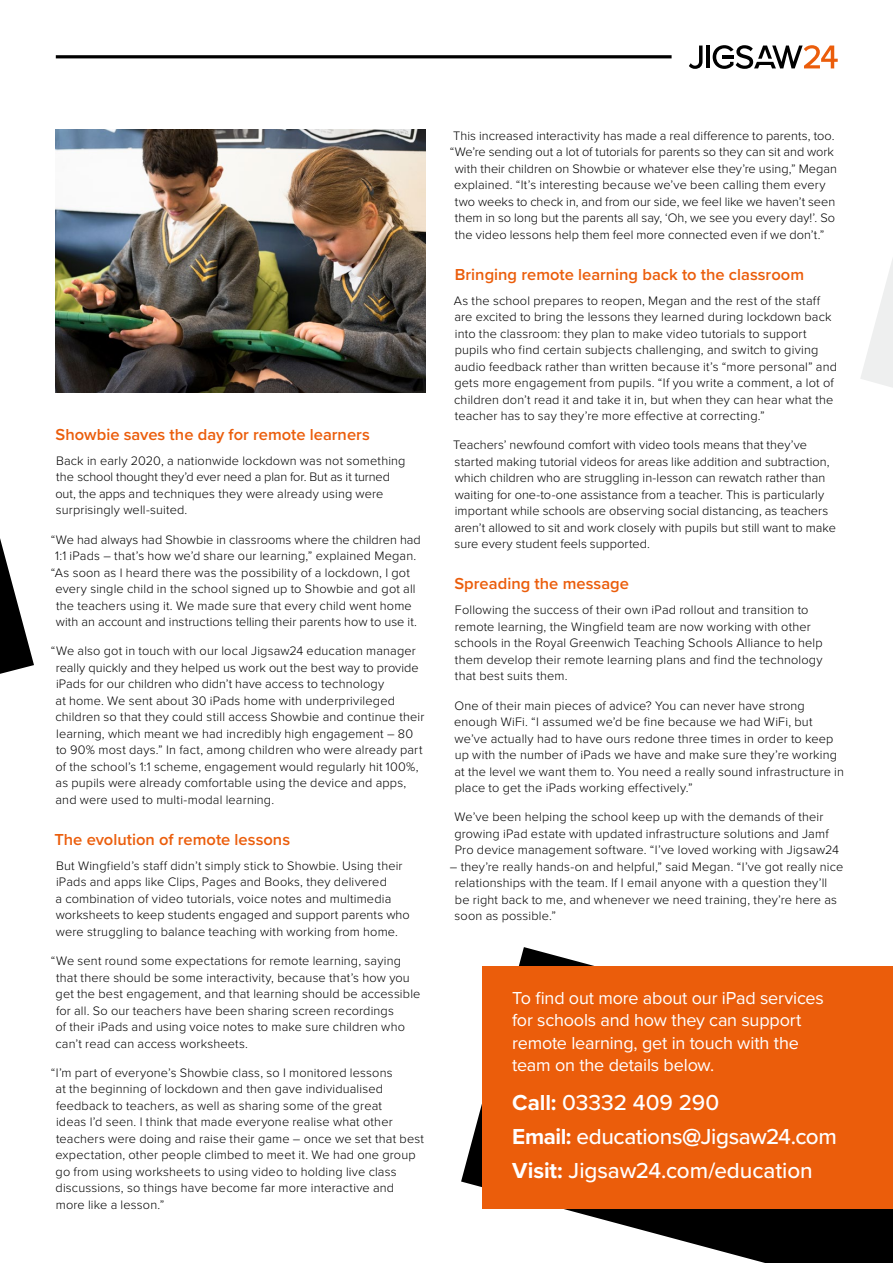
<style>
.page{position:relative;width:893px;height:1263px;background:#fff}
.page>*{position:absolute;margin:0;border:0;box-sizing:border-box;transform-origin:0 0}
.t1{font:500 22.5px/34.2px "Proxima Nova";letter-spacing:-.015em;color:#fff}
.t2{font:18px/22.5px "Proxima Nova";letter-spacing:-.01em;color:#fff}
.t3{font:600 16.5px "Proxima Nova";color:#eb5d0b}
.t4{font:300 12.75px/16.5px "Proxima Nova";letter-spacing:.01em;color:#000}
.s1{font-weight:700}
.s2{font-family:"Futura"}
</style>
<div class="page">
<svg style="left:861px;top:259px;width:32px;height:129px"></svg>
<svg style="left:0;top:538px;width:34px;height:136px"></svg>
<img style="left:56px;top:130px;width:369px;height:263px">
<svg style="left:689px;top:46px;width:13px;height:23px"></svg>
<hr style="left:706px;top:46px;width:4px;height:22px;background:#000">
<svg style="left:713px;top:45px;width:125px;height:24px"></svg>
<hr style="left:56px;top:55px;width:616px;height:3px;background:#000">
<svg style="left:461px;top:947px;width:432px;height:316px"></svg>
<div style="left:483px;top:966px;width:410px;height:243px;background:#eb5d0b"></div>
<p class="t3" style="left:56px;top:422px;width:316px">Showbie saves the day for remote learners</p>
<p class="t4" style="left:55px;top:452px;width:352px">Back in early 2020, a nationwide lockdown was not something the school thought they’d ever need a plan for. But as it turned out, the apps and techniques they were already using were surprisingly well-suited.</p>
<p class="t4" style="left:51px;top:530px;width:371px">“We had always had Showbie in classrooms where the children had</p>
<p class="t4" style="left:55px;top:547px;width:362px">1:1 iPads – that’s how we’d share our learning,” explained Megan.</p>
<p class="t4" style="left:51px;top:563px;width:360px">“As soon as I heard there was the possibility of a lockdown, I got</p>
<p class="t4" style="left:55px;top:580px;width:362px">every single child in the school signed up to Showbie and got all</p>
<p class="t4" style="left:56px;top:596px;width:357px">the teachers using it. We made sure that every child went home</p>
<p class="t4" style="left:56px;top:613px;width:363px">with an account and instructions telling their parents how to use it.</p>
<p class="t4" style="left:55px;top:642px;width:371px;text-indent:-4px">“We also got in touch with our local Jigsaw24 education manager really quickly and they helped us work out the best way to provide iPads for our children who didn’t have access to technology<br>at home. We sent about 30 iPads home with underprivileged children so that they could still access Showbie and continue their learning, which meant we had incredibly high engagement – 80 to 90% most days.” In fact, among children who were already part of the school’s 1:1 scheme, engagement would regularly hit 100%, as pupils were already comfortable using the device and apps, and were used to multi-modal learning.</p>
<p class="t3" style="left:54px;top:827px;width:237px">The evolution of remote lessons</p>
<p class="t4" style="left:56px;top:856px;width:356px">But Wingfield’s staff didn’t simply stick to Showbie. Using their iPads and apps like Clips, Pages and Books, they delivered<br>a combination of video tutorials, voice notes and multimedia worksheets to keep students engaged and support parents who were struggling to balance teaching with working from home.</p>
<p class="t4" style="left:55px;top:952px;width:367px;text-indent:-4px">“We sent round some expectations for remote learning, saying that there should be some interactivity, because that’s how you get the best engagement, and that learning should be accessible for all. So our teachers have been sharing screen recordings<br>of their iPads and using voice notes to make sure children who can’t read can access worksheets.</p>
<p class="t4" style="left:55px;top:1063px;width:370px;text-indent:-4px">“I’m part of everyone’s Showbie class, so I monitored lessons<br>at the beginning of lockdown and then gave individualised feedback to teachers, as well as sharing some of the great<br>ideas I’d seen. I think that made everyone realise what other teachers were doing and raise their game – once we set that best expectation, other people climbed to meet it. We had one group go from using worksheets to using video to holding live class discussions, so things have become far more interactive and more like a lesson.”</p>
<p class="t4" style="left:450px;top:127px;width:389px;text-align:center">This increased interactivity has made a real difference to parents, too. “We’re sending out a lot of tutorials for parents so they can sit and work with their children on Showbie or whatever else they’re using,” Megan explained. “It’s interesting because we’ve been calling them every two weeks to check in, and from our side, we feel like we haven’t seen them in so long but the parents all say, ‘Oh, we see you every day!’. So the video lessons help them feel more connected even if we don’t.”</p>
<p class="t3" style="left:455px;top:262px;width:351px">Bringing remote learning back to the classroom</p>
<p class="t4" style="left:454px;top:291px;width:385px">As the school prepares to reopen, Megan and the rest of the staff are excited to bring the lessons they learned during lockdown back into the classroom: they plan to make video tutorials to support pupils who find certain subjects challenging, and switch to giving audio feedback rather than written because it’s “more personal” and gets more engagement from pupils. “If you write a comment, a lot of children don’t read it and take it in, but when they can hear what the teacher has to say they’re more effective at correcting.”</p>
<p class="t4" style="left:453px;top:436px;width:384px">Teachers’ newfound comfort with video tools means that they’ve started making tutorial videos for areas like addition and subtraction, which children who are struggling in-lesson can rewatch rather than waiting for one-to-one assistance from a teacher. This is particularly important while schools are observing social distancing, as teachers aren’t allowed to sit and work closely with pupils but still want to make sure every student feels supported.</p>
<p class="t3" style="left:454px;top:571px;width:176px">Spreading the message</p>
<p class="t4" style="left:455px;top:601px;width:370px">Following the success of their own iPad rollout and transition to remote learning, the Wingfield team are now working with other schools in the Royal Greenwich Teaching Schools Alliance to help them develop their remote learning plans and find the technology that best suits them.</p>
<p class="t4" style="left:454px;top:696px;width:391px">One of their main pieces of advice? You can never have strong enough WiFi. “I assumed we’d be fine because we had WiFi, but we’ve actually had to have ours redone three times in order to keep up with the number of iPads we have and make sure they’re working at the level we want them to. You need a really sound infrastructure in place to get the iPads working effectively.”</p>
<p class="t4" style="left:454px;top:808px;width:386px">We’ve been helping the school keep up with the demands of their growing iPad estate with updated infrastructure solutions and Jamf<br>Pro device management software. “I’ve loved working with Jigsaw24</p>
<p class="t4" style="left:455px;top:857px;width:390px;text-indent:-5px">– they’re really hands-on and helpful,” said Megan. “I’ve got really nice relationships with the team. If I email anyone with a question they’ll be right back to me, and whenever we need training, they’re here as soon as possible.”</p>
<h2 class="t2" style="left:512px;top:986px;width:313px">To find out more about our iPad services for schools and how they can support remote learning, get in touch with the team on the details below.</h2>
<h1 class="t1" style="left:512px;top:1084px;width:326px"><span class="s1">Call:</span> 03332 409 290<br><span class="s1">Email:</span> educations<span class="s2">@</span>Jigsaw24.com<br><span class="s1">Visit:</span> Jigsaw24.com/education</h1>
</div>
